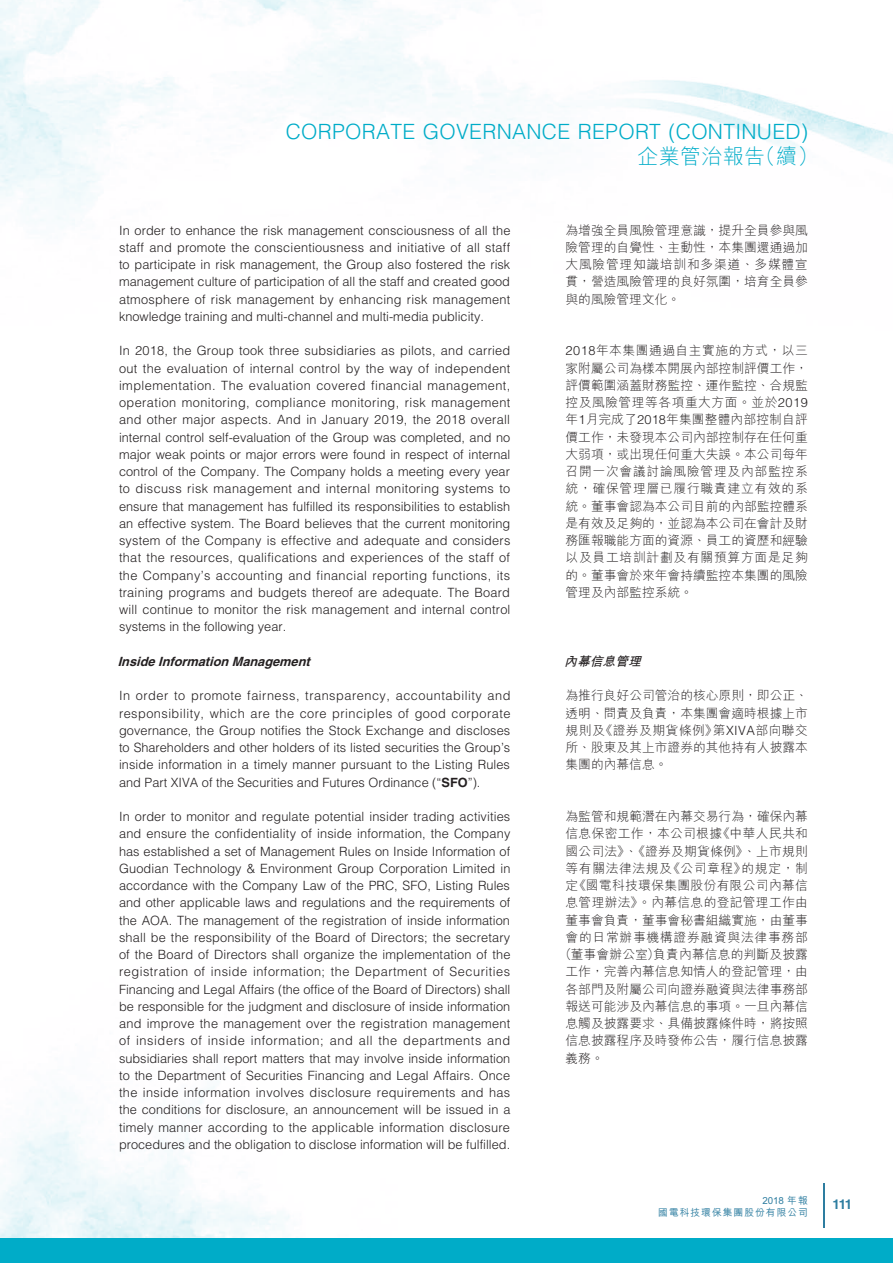
<style>
.page{position:relative;width:893px;height:1263px;background:#fff}
.page>*{position:absolute;margin:0;border:0;box-sizing:border-box;transform-origin:0 0}
.t1{font:300 21px "Helvetica LT Std";letter-spacing:.015em;color:#00acc8}
.t2{font:300 21px "M Hei HK";letter-spacing:.015em;color:#00acc8}
.t3{font:700 13.5px "Helvetica LT Std";color:#2d7da0}
.t4{font:300 12.75px/17.2px "Helvetica LT Std";color:#231f20;text-align:justify}
.t5{font:300 12.75px/17.2px "M Hei HK";color:#231f20;text-align:justify}
.t6{font:300 12.75px "M Hei HK";letter-spacing:.025em;color:#231f20}
.t7{font:italic 700 12.75px "Helvetica LT Std";color:#231f20}
.t8{font:300 12.75px "M Hei HK";letter-spacing:.02em;color:#231f20}
.t9{font:300 12.75px "M Hei HK";letter-spacing:.05em;color:#231f20}
.t10{font:300 12.75px "M Hei HK";letter-spacing:.06em;color:#231f20}
.t11{font:italic 700 12.75px "M Hei HK";color:#231f20}
.t12{font:500 9.75px/12px "M Hei HK";letter-spacing:.105em;color:#2d7da0;text-align:right}
.s1{font-weight:700}
.s2{font-family:"Helvetica LT Std"}
</style>
<div class="page">
<img style="left:0;top:0;width:893px;height:1238px">
<div style="left:0;top:1238px;width:893px;height:25px;background:#00acc8"></div>
<hr style="left:824px;top:1183px;width:1px;height:44px;background:#2d7da0">
<h1 class="t1" style="left:286px;top:118px;width:524px">CORPORATE GOVERNANCE REPORT (CONTINUED)</h1>
<h1 class="t2" style="left:638px;top:145px;width:182px">企業管治報告（續）</h1>
<p class="t4" style="left:119px;top:221px;width:393px">In order to enhance the risk management consciousness of all the staff and promote the conscientiousness and initiative of all staff to participate in risk management, the Group also fostered the risk management culture of participation of all the staff and created good atmosphere of risk management by enhancing risk management knowledge training and multi-channel and multi-media publicity.</p>
<p class="t4" style="left:119px;top:342px;width:393px">In 2018, the Group took three subsidiaries as pilots, and carried out the evaluation of internal control by the way of independent implementation. The evaluation covered financial management, operation monitoring, compliance monitoring, risk management and other major aspects. And in January 2019, the 2018 overall internal control self-evaluation of the Group was completed, and no major weak points or major errors were found in respect of internal control of the Company. The Company holds a meeting every year to discuss risk management and internal monitoring systems to ensure that management has fulfilled its responsibilities to establish an effective system. The Board believes that the current monitoring system of the Company is effective and adequate and considers that the resources, qualifications and experiences of the staff of the Company’s accounting and financial reporting functions, its training programs and budgets thereof are adequate. The Board will continue to monitor the risk management and internal control systems in the following year.</p>
<p class="t7" style="left:118px;top:654px;width:198px">InsideInformation Management</p>
<p class="t4" style="left:119px;top:687px;width:393px">In order to promote fairness, transparency, accountability and responsibility, which are the core principles of good corporate governance, the Group notifies the Stock Exchange and discloses to Shareholders and other holders of its listed securities the Group’s inside information in a timely manner pursuant to the Listing Rules and Part XIVA of the Securities and Futures Ordinance (“<span class="s1">SFO</span>”).</p>
<p class="t4" style="left:119px;top:808px;width:393px">In order to monitor and regulate potential insider trading activities and ensure the confidentiality of inside information, the Company has established a set of Management Rules on Inside Information of Guodian Technology &amp; Environment Group Corporation Limited in accordance with the Company Law of the PRC, SFO, Listing Rules and other applicable laws and regulations and the requirements of the AOA. The management of the registration of inside information shall be the responsibility of the Board of Directors; the secretary of the Board of Directors shall organize the implementation of the registration of inside information; the Department of Securities Financing and Legal Affairs (the office of the Board of Directors) shall be responsible for the judgment and disclosure of inside information and improve the management over the registration management of insiders of inside information; and all the departments and subsidiaries shall report matters that may involve inside information to the Department of Securities Financing and Legal Affairs. Once the inside information involves disclosure requirements and has the conditions for disclosure, an announcement will be issued in a timely manner according to the applicable information disclosure procedures and the obligation to disclose information will be fulfilled.</p>
<p class="t5" style="left:566px;top:221px;width:244px">為增強全員風險管理意識，提升全員參與風險管理的自覺性、主動性，本集團還通過加大風險管理知識培訓和多渠道、多媒體宣貫，營造風險管理的良好氛圍，培育全員參與的風險管理文化。</p>
<p class="t5" style="left:565px;top:342px;width:244px"><span class="s2">2018</span>年本集團通過自主實施的方式，以三家附屬公司為樣本開展內部控制評價工作，評價範圍涵蓋財務監控、運作監控、合規監控及風險管理等各項重大方面。並於<span class="s2">2019</span>年<span class="s2">1</span>月完成了<span class="s2">2018</span>年集團整體內部控制自評價工作，未發現本公司內部控制存在任何重大弱項，或出現任何重大失誤。本公司每年召開一次會議討論風險管理及內部監控系統，確保管理層已履行職責建立有效的系統。董事會認為本公司目前的內部監控體系是有效及足夠的，並認為本公司在會計及財務匯報職能方面的資源、員工的資歷和經驗以及員工培訓計劃及有關預算方面是足夠的。董事會於來年會持續監控本集團的風險管理及內部監控系統。</p>
<p class="t11" style="left:564px;top:652px;width:82px">內幕信息管理</p>
<p class="t5" style="left:566px;top:687px;width:244px">為推行良好公司管治的核心原則，即公正、透明、問責及負責，本集團會適時根據上市規則及《證券及期貨條例》第<span class="s2">XIVA</span>部向聯交所、股東及其上市證券的其他持有人披露本集團的內幕信息。</p>
<p class="t5" style="left:566px;top:808px;width:244px">為監管和規範潛在內幕交易行為，確保內幕</p>
<p class="t6" style="left:566px;top:827px;width:244px">信息保密工作，本公司根據《中華人民共和</p>
<p class="t8" style="left:566px;top:844px;width:244px">國公司法》、《證券及期貨條例》、上市規則</p>
<p class="t9" style="left:566px;top:862px;width:244px">等有關法律法規及《公司章程》的規定，制</p>
<p class="t6" style="left:566px;top:879px;width:244px">定《國電科技環保集團股份有限公司內幕信</p>
<p class="t6" style="left:566px;top:896px;width:244px">息管理辦法》。內幕信息的登記管理工作由</p>
<p class="t5" style="left:566px;top:911px;width:244px">董事會負責，董事會秘書組織實施，由董事</p>
<p class="t10" style="left:566px;top:931px;width:244px">會的日常辦事機構證券融資與法律事務部</p>
<p class="t5" style="left:559px;top:946px;width:250px">（董事會辦公室）負責內幕信息的判斷及披露</p>
<p class="t5" style="left:566px;top:963px;width:244px">工作，完善內幕信息知情人的登記管理，由</p>
<p class="t5" style="left:566px;top:980px;width:244px">各部門及附屬公司向證券融資與法律事務部</p>
<p class="t5" style="left:566px;top:997px;width:244px">報送可能涉及內幕信息的事項。一旦內幕信</p>
<p class="t5" style="left:566px;top:1015px;width:244px">息觸及披露要求、具備披露條件時，將按照</p>
<p class="t5" style="left:566px;top:1032px;width:244px">信息披露程序及時發佈公告，履行信息披露</p>
<p class="t5" style="left:566px;top:1049px;width:40px">義務。</p>
<p class="t12" style="left:658px;top:1193px;width:151px">2018 年報<br>國電科技環保集團股份有限公司</p>
<p class="t3" style="left:832px;top:1196px;width:21px">111</p>
</div>
